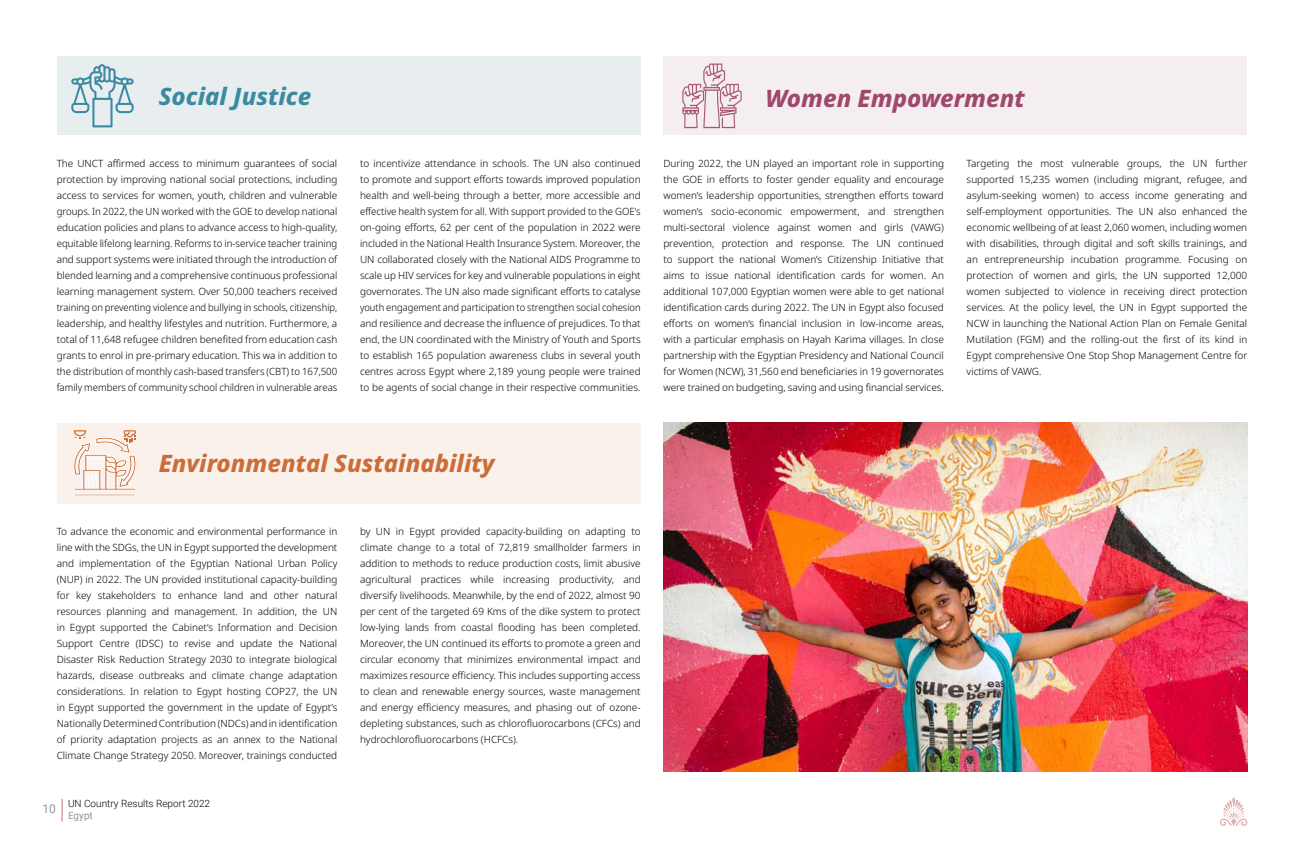
<style>
.page{position:relative;width:1304px;height:842px;background:#fff}
.page>*{position:absolute;margin:0;border:0;box-sizing:border-box;transform-origin:0 0}
.t1{font:italic 800 24px "Noto Sans";color:#cc6c38}
.t2{font:italic 800 24px "Noto Sans";color:#a0486b}
.t3{font:italic 800 24px "Noto Sans";color:#3b8a9f}
.t4{font:12px "Roboto";color:#939598}
.t5{font:300 10px/16px "Noto Sans";color:#000;text-align:justify}
.t6{font:300 10px "Roboto";color:#000}
.t7{font:10px "Roboto";color:#939598}
</style>
<div class="page">
<svg style="left:62px;top:799px;width:1px;height:23px"></svg>
<svg style="left:1220px;top:797px;width:28px;height:29px"></svg>
<div style="left:57px;top:423px;width:584px;height:80px;background:#faf1eb"></div>
<div style="left:57px;top:57px;width:584px;height:78px;background:#e8eef0"></div>
<div style="left:663px;top:57px;width:584px;height:78px;background:#f5eef0"></div>
<svg style="left:71px;top:64px;width:63px;height:63px"></svg>
<div style="left:74px;top:494px;width:62px;height:2px;background:#cc6c38;border:1px solid #fff"></div>
<svg style="left:73px;top:430px;width:63px;height:60px"></svg>
<svg style="left:682px;top:63px;width:60px;height:65px"></svg>
<img style="left:663px;top:423px;width:584px;height:348px">
<h1 class="t3" style="left:159px;top:80px;width:154px">Social Justice</h1>
<p class="t5" style="left:57px;top:155px;width:282px">The UNCT affirmed access to minimum guarantees of social protection by improving national social protections, including access to services for women, youth, children and vulnerable groups. In 2022, the UN worked with the GOE to develop national education policies and plans to advance access to high-quality, equitable lifelong learning. Reforms to in-service teacher training and support systems were initiated through the introduction of blended learning and a comprehensive continuous professional learning management system. Over 50,000 teachers received training on preventing violence and bullying in schools, citizenship, leadership, and healthy lifestyles and nutrition. Furthermore, a total of 11,648 refugee children benefited from education cash grants to enrol in pre-primary education. This wa in addition to the distribution of monthly cash-based transfers (CBT) to 167,500 family members of community school children in vulnerable areas</p>
<p class="t5" style="left:360px;top:155px;width:282px">to incentivize attendance in schools. The UN also continued to promote and support efforts towards improved population health and well-being through a better, more accessible and effective health system for all. With support provided to the GOE’s on-going efforts, 62 per cent of the population in 2022 were included in the National Health Insurance System. Moreover, the UN collaborated closely with the National AIDS Programme to scale up HIV services for key and vulnerable populations in eight governorates. The UN also made significant efforts to catalyse youth engagement and participation to strengthen social cohesion and resilience and decrease the influence of prejudices. To that end, the UN coordinated with the Ministry of Youth and Sports to establish 165 population awareness clubs in several youth centres across Egypt where 2,189 young people were trained to be agents of social change in their respective communities.</p>
<h1 class="t2" style="left:765px;top:81px;width:261px">Women Empowerment</h1>
<p class="t5" style="left:663px;top:155px;width:282px">During 2022, the UN played an important role in supporting the GOE in efforts to foster gender equality and encourage women’s leadership opportunities, strengthen efforts toward women’s socio-economic empowerment, and strengthen multi-sectoral violence against women and girls (VAWG) prevention, protection and response. The UN continued to support the national Women’s Citizenship Initiative that aims to issue national identification cards for women. An additional 107,000 Egyptian women were able to get national identification cards during 2022. The UN in Egypt also focused efforts on women’s financial inclusion in low-income areas, with a particular emphasis on Hayah Karima villages. In close partnership with the Egyptian Presidency and National Council for Women (NCW), 31,560 end beneficiaries in 19 governorates were trained on budgeting, saving and using financial services.</p>
<p class="t5" style="left:967px;top:155px;width:282px">Targeting the most vulnerable groups, the UN further supported 15,235 women (including migrant, refugee, and asylum-seeking women) to access income generating and self-employment opportunities. The UN also enhanced the economic wellbeing of at least 2,060 women, including women with disabilities, through digital and soft skills trainings, and an entrepreneurship incubation programme. Focusing on protection of women and girls, the UN supported 12,000 women subjected to violence in receiving direct protection services. At the policy level, the UN in Egypt supported the NCW in launching the National Action Plan on Female Genital Mutilation (FGM) and the rolling-out the first of its kind in Egypt comprehensive One Stop Shop Management Centre for victims of VAWG.</p>
<h1 class="t1" style="left:159px;top:446px;width:337px">Environmental Sustainability</h1>
<p class="t5" style="left:57px;top:523px;width:282px">To advance the economic and environmental performance in line with the SDGs, the UN in Egypt supported the development and implementation of the Egyptian National Urban Policy (NUP) in 2022. The UN provided institutional capacity-building for key stakeholders to enhance land and other natural resources planning and management. In addition, the UN in Egypt supported the Cabinet’s Information and Decision Support Centre (IDSC) to revise and update the National Disaster Risk Reduction Strategy 2030 to integrate biological hazards, disease outbreaks and climate change adaptation considerations. In relation to Egypt hosting COP27, the UN in Egypt supported the government in the update of Egypt’s Nationally Determined Contribution (NDCs) and in identification of priority adaptation projects as an annex to the National Climate Change Strategy 2050. Moreover, trainings conducted</p>
<p class="t5" style="left:360px;top:523px;width:282px">by UN in Egypt provided capacity-building on adapting to climate change to a total of 72,819 smallholder farmers in addition to methods to reduce production costs, limit abusive agricultural practices while increasing productivity, and diversify livelihoods. Meanwhile, by the end of 2022, almost 90 per cent of the targeted 69 Kms of the dike system to protect low-lying lands from coastal flooding has been completed.<br>Moreover, the UN continued its efforts to promote a green and circular economy that minimizes environmental impact and maximizes resource efficiency. This includes supporting access to clean and renewable energy sources, waste management and energy efficiency measures, and phasing out of ozone&shy;depleting substances, such as chlorofluorocarbons (CFCs) and hydrochlorofluorocarbons (HCFCs).</p>
<p class="t4" style="left:42px;top:800px;width:15px">10</p>
<p class="t6" style="left:68px;top:797px;width:144px">UN Country Results Report 2022</p>
<p class="t7" style="left:68px;top:808px;width:26px">Egypt</p>
</div>
